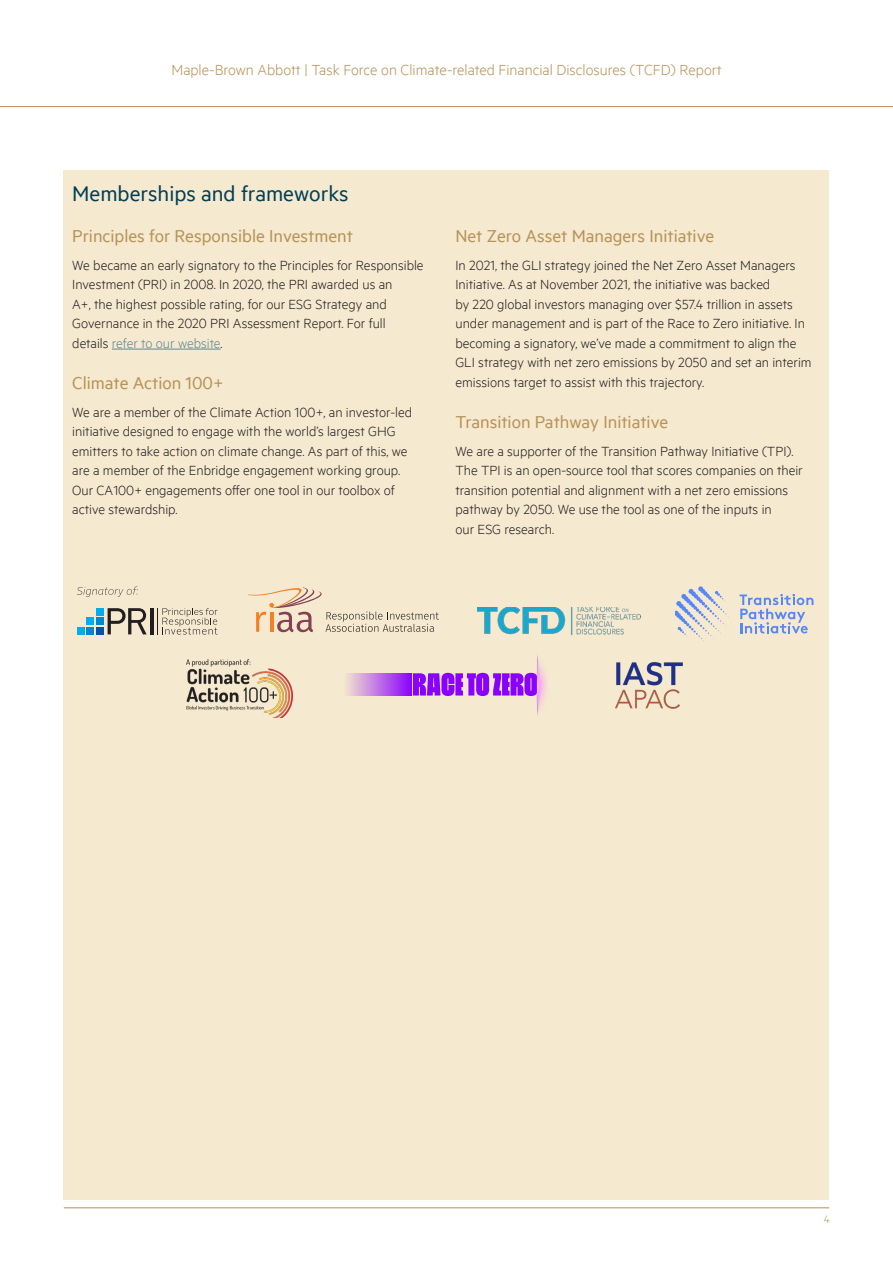
<style>
.page{position:relative;width:893px;height:1263px;background:#fff}
.page>*{position:absolute;margin:0;border:0;box-sizing:border-box;transform-origin:0 0}
.Subheading_1{font:24px "Metric";color:#003f55}
.Subheading_2{font:19.5px "Metric";color:#b79257}
.t1{font:300 16.5px "Metric";color:#b79257}
.Normal_text{font:300 15px/19.5px "Metric";color:#231f20}
.t2{font:300 12px "Metric";color:#b79257}
.s1{color:#5f8794}
</style>
<div class="page">
<hr style="left:64px;top:1207px;width:765px;height:1px;background:#b79257">
<hr style="left:0;top:106px;width:893px;height:1px;background:#b79257">
<div style="left:64px;top:170px;width:765px;height:1029px;background:#f5e9d0"></div>
<hr style="left:112px;top:349px;width:109px;height:1px;background:#5f8794">
<img style="left:616px;top:662px;width:67px;height:47px">
<div style="left:96px;top:608px;width:7px;height:8px;background:#00aeef"></div>
<div style="left:96px;top:617px;width:7px;height:8px;background:#0087cd"></div>
<div style="left:96px;top:627px;width:7px;height:7px;background:#0154a6"></div>
<div style="left:86px;top:617px;width:8px;height:8px;background:#00aeef"></div>
<div style="left:86px;top:627px;width:8px;height:7px;background:#0087cd"></div>
<div style="left:77px;top:627px;width:7px;height:7px;background:#00aeef"></div>
<svg style="left:108px;top:608px;width:39px;height:26px"></svg>
<hr style="left:150px;top:608px;width:3px;height:26px;background:#231f20">
<svg style="left:162px;top:608px;width:56px;height:26px"></svg>
<svg style="left:77px;top:586px;width:61px;height:11px"></svg>
<img style="left:187px;top:660px;width:105px;height:58px">
<svg style="left:248px;top:587px;width:191px;height:45px"></svg>
<svg style="left:675px;top:586px;width:54px;height:55px"></svg>
<svg style="left:739px;top:594px;width:74px;height:39px"></svg>
<img style="left:478px;top:607px;width:162px;height:27px">
<svg style="left:413px;top:673px;width:118px;height:23px;background:#a439f3"></svg>
<div style="left:343px;top:673px;width:68px;height:22px;background:linear-gradient(to right,#f6ebcf,#8e09fd)"></div>
<img style="left:531px;top:655px;width:15px;height:60px">
<p class="t1" style="left:171px;top:60px;width:552px">Maple-Brown Abbott | Task Force on Climate-related Financial Disclosures (TCFD) Report</p>
<p class="Subheading_1" style="left:72px;top:180px;width:278px">Memberships and frameworks</p>
<p class="Subheading_2" style="left:72px;top:224px;width:282px">Principles for Responsible Investment</p>
<p class="Normal_text" style="left:72px;top:255px;width:353px">We became an early signatory to the Principles for Responsible Investment (PRI) in 2008. In 2020, the PRI awarded us an<br>A+, the highest possible rating, for our ESG Strategy and Governance in the 2020 PRI Assessment Report. For full details <span class="s1">refer to our website</span>.</p>
<p class="Subheading_2" style="left:72px;top:371px;width:153px">Climate Action 100+</p>
<p class="Normal_text" style="left:72px;top:402px;width:341px">We are a member of the Climate Action 100+, an investor-led initiative designed to engage with the world’s largest GHG emitters to take action on climate change. As part of this, we are a member of the Enbridge engagement working group.<br>Our CA100+ engagements offer one tool in our toolbox of active stewardship.</p>
<p class="Subheading_2" style="left:455px;top:224px;width:260px">Net Zero Asset Managers Initiative</p>
<p class="Normal_text" style="left:455px;top:255px;width:358px">In 2021, the GLI strategy joined the Net Zero Asset Managers Initiative. As at November 2021, the initiative was backed<br>by 220 global investors managing over $57.4 trillion in assets under management and is part of the Race to Zero initiative. In becoming a signatory, we’ve made a commitment to align the GLI strategy with net zero emissions by 2050 and set an interim emissions target to assist with this trajectory.</p>
<p class="Subheading_2" style="left:455px;top:410px;width:214px">Transition Pathway Initiative</p>
<p class="Normal_text" style="left:455px;top:441px;width:349px">We are a supporter of the Transition Pathway Initiative (TPI).<br>The TPI is an open-source tool that scores companies on their transition potential and alignment with a net zero emissions pathway by 2050. We use the tool as one of the inputs in<br>our ESG research.</p>
<p class="t2" style="left:824px;top:1212px;width:7px">4</p>
</div>
